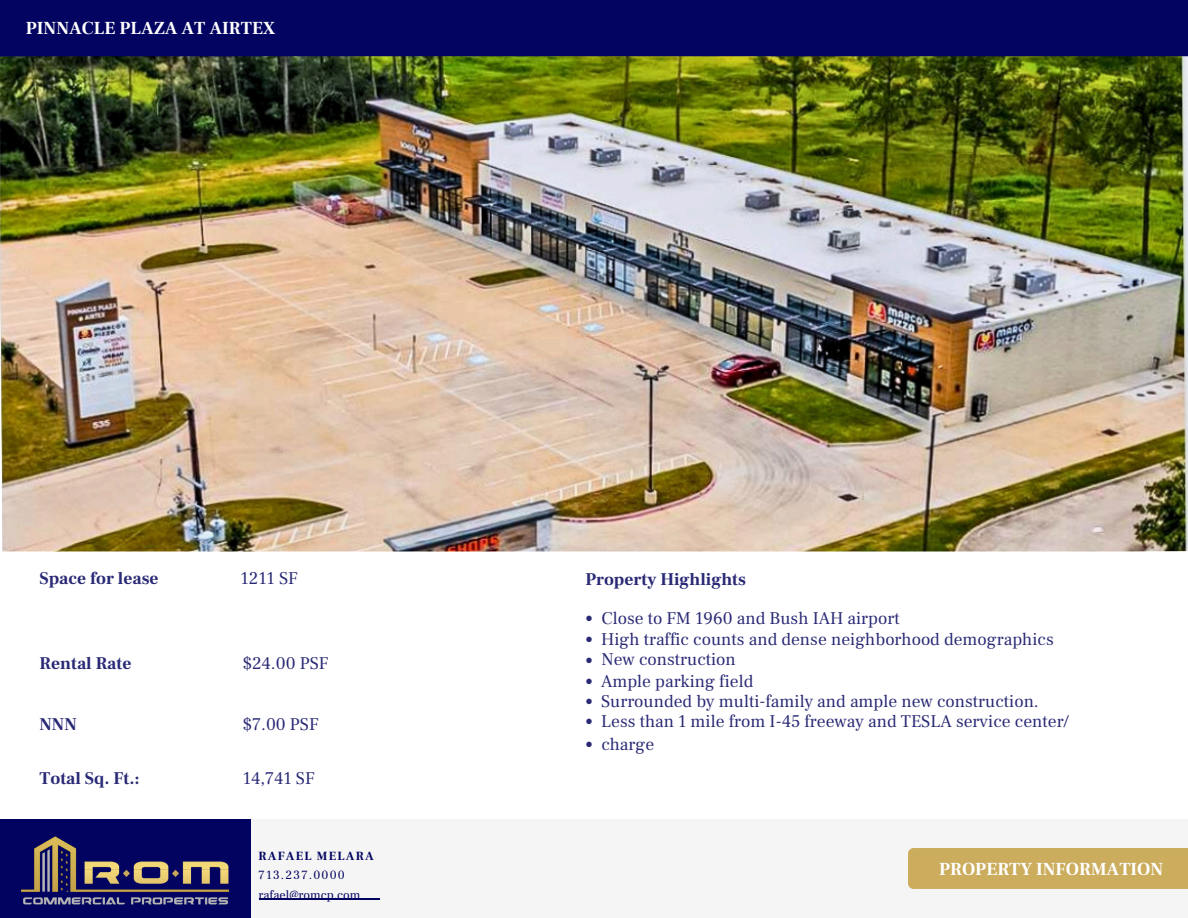
<style>
.page{position:relative;width:1188px;height:918px;background:#fff}
.page>*{position:absolute;margin:0;border:0;box-sizing:border-box;transform-origin:0 0}
.t1{font:700 18px "Frank Ruhl Libre";color:#fff}
.t2{font:17.55px/20.2px "Frank Ruhl Libre";color:#292975}
.t3{font:700 17.55px "Frank Ruhl Libre";color:#292975}
.t4{font:12.45px "Frank Ruhl Libre";color:#020360}
.t5{font:700 12.3px/19.2px "Frank Ruhl Libre";letter-spacing:.095em;color:#020360}
.s1{font-weight:400}
</style>
<div class="page">
<div style="left:0;top:0;width:1188px;height:56px;background:#030361"></div>
<div style="left:0;top:820px;width:1188px;height:98px;background:#f5f5f5"></div>
<div style="left:0;top:820px;width:251px;height:98px;background:#020360"></div>
<hr style="left:259px;top:898px;width:121px;height:1px;background:#020360">
<img style="left:0;top:56px;width:1188px;height:496px">
<img style="left:21px;top:836px;width:208px;height:69px">
<div style="left:909px;top:848px;width:279px;height:41px;background:#ccad5e"></div>
<h3 class="t1" style="left:26px;top:17px;width:251px">PINNACLE PLAZA AT AIRTEX</h3>
<h4 class="t3" style="left:40px;top:567px;width:121px">Space for lease</h4>
<h2 class="t3" style="left:40px;top:653px;width:93px">Rental Rate</h2>
<h2 class="t3" style="left:40px;top:713px;width:39px">NNN</h2>
<h4 class="t2" style="left:241px;top:569px;width:59px">1211 SF</h4>
<p class="t3" style="left:585px;top:568px;width:162px">Property Highlights</p>
<h4 class="t2" style="left:585px;top:608px;width:9px">•</h4>
<h3 class="t2" style="left:601px;top:608px;width:300px">Close to FM 1960 and Bush IAH airport</h3>
<h2 class="t2" style="left:585px;top:629px;width:470px">• High traffic counts and dense neighborhood demographics</h2>
<p class="t2" style="left:585px;top:650px;width:9px">•</p>
<p class="t2" style="left:601px;top:650px;width:136px">New construction</p>
<p class="t2" style="left:585px;top:671px;width:169px">• Ample parking field</p>
<p class="t2" style="left:585px;top:691px;width:455px">• Surrounded by multi-family and ample new construction. •</p>
<p class="t2" style="left:243px;top:654px;width:87px">$24.00 PSF</p>
<p class="t2" style="left:601px;top:712px;width:470px">Less than 1 mile from I-45 freeway and TESLA service center/</p>
<h1 class="t2" style="left:585px;top:734px;width:70px">• charge</h1>
<h4 class="t2" style="left:243px;top:715px;width:77px">$7.00 PSF</h4>
<p class="t3" style="left:40px;top:767px;width:102px">Total Sq. Ft.:</p>
<h4 class="t2" style="left:243px;top:769px;width:73px">14,741 SF</h4>
<h2 class="t5" style="left:259px;top:847px;width:117px">RAFAEL MELARA<br><span class="s1">713.237.0000</span></h2>
<h3 class="t4" style="left:259px;top:887px;width:104px">rafael@romcp.com</h3>
<h1 class="t1" style="left:939px;top:857px;width:226px">PROPERTY INFORMATION</h1>
</div>
